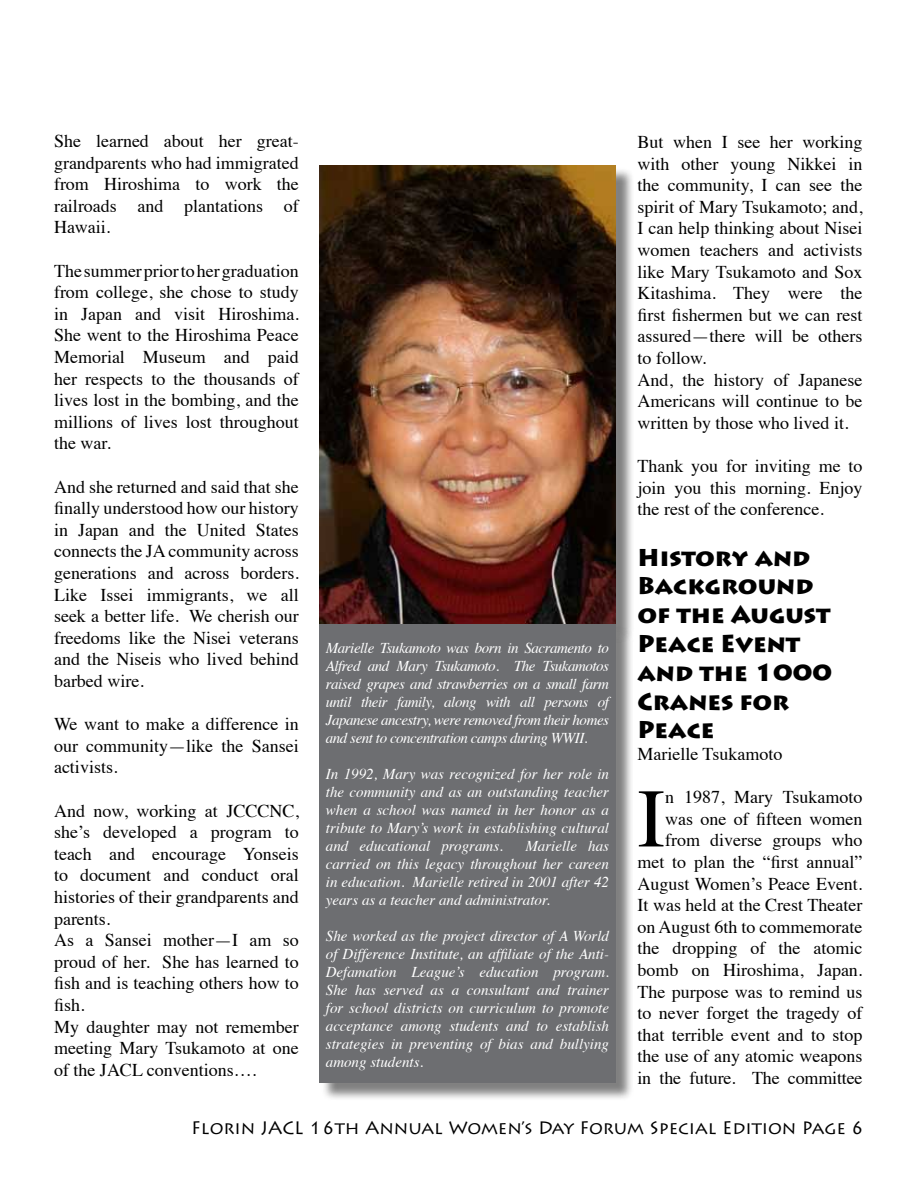
<style>
.page{position:relative;width:918px;height:1188px;background:#fff}
.page>*{position:absolute;margin:0;border:0;box-sizing:border-box;transform-origin:0 0}
.t1{font:83.25px "Times";color:#000}
.t2{font:900 24px/28.8px "Lithos Pro";color:#000}
.t3{font:18px/21.6px "Times";color:#000;text-align:justify}
.t4{font:18px "Lithos Pro";color:#000}
.t5{font:italic 15px/18px "Times";color:#fff;text-align:justify}
</style>
<div class="page">
<div style="left:321px;top:167px;width:314px;height:476px;background:#000;opacity:.5"></div>
<img style="left:319px;top:165px;width:297px;height:459px">
<div style="left:321px;top:626px;width:314px;height:475px;background:#000;opacity:.5"></div>
<div style="left:319px;top:624px;width:297px;height:459px;background:#6d6e71"></div>
<p class="t3" style="left:54px;top:129px;width:246px">She learned about her great&shy;grandparents who had immigrated from Hiroshima to work the railroads and plantations of Hawaii.</p>
<p class="t3" style="left:54px;top:258px;width:246px">The summer prior to her graduation from college, she chose to study in Japan and visit Hiroshima.<br>She went to the Hiroshima Peace Memorial Museum and paid her respects to the thousands of lives lost in the bombing, and the millions of lives lost throughout the war.</p>
<p class="t3" style="left:54px;top:474px;width:246px">And she returned and said that she finally understood how our history in Japan and the United States connects the JA community across generations and across borders.<br>Like Issei immigrants, we all seek a better life. We cherish our freedoms like the Nisei veterans and the Niseis who lived behind barbed wire.</p>
<p class="t3" style="left:54px;top:712px;width:246px">We want to make a difference in our community—like the Sansei activists.</p>
<p class="t3" style="left:54px;top:798px;width:246px;text-align:left">And now, working at JCCCNC, she’s developed a program to teach and encourage Yonseis to document and conduct oral histories of their grandparents and parents.<br>As a Sansei mother—I am so proud of her. She has learned to fish and is teaching others how to fish.<br>My daughter may not remember meeting Mary Tsukamoto at one of the JACL conventions….</p>
<p class="t5" style="left:326px;top:638px;width:285px">Marielle Tsukamoto was born in Sacramento to Alfred and Mary Tsukamoto. The Tsukamotos raised grapes and strawberries on a small farm until their family, along with all persons of Japanese ancestry, were removed from their homes and sent to concentration camps during WWII.</p>
<p class="t5" style="left:326px;top:764px;width:285px">In 1992, Mary was recognized for her role in the community and as an outstanding teacher when a school was named in her honor as a tribute to Mary’s work in establishing cultural and educational programs.</p>
<p class="t5" style="left:326px;top:836px;width:285px;text-indent:200px">Marielle has carried on this legacy throughout her careen in education. Marielle retired in 2001 after 42 years as a teacher and administrator.</p>
<p class="t5" style="left:326px;top:926px;width:285px">She worked as the project director of A World of Difference Institute, an affiliate of the Anti-Defamation League’s education program.<br>She has served as a consultant and trainer for school districts on curriculum to promote acceptance among students and to establish strategies in preventing of bias and bullying among students.</p>
<p class="t3" style="left:638px;top:130px;width:227px;text-align:left">But when I see her working with other young Nikkei in the community, I can see the spirit of Mary Tsukamoto; and,<br>I can help thinking about Nisei women teachers and activists like Mary Tsukamoto and Sox<br>Kitashima. They were the first fishermen but we can rest assured—there will be others to follow.<br>And, the history of Japanese<br>Americans will continue to be written by those who lived it.</p>
<p class="t3" style="left:638px;top:454px;width:227px">Thank you for inviting me to join you this morning. Enjoy the rest of the conference.</p>
<h2 class="t2" style="left:638px;top:543px;width:196px">History and<br>Background of the August<br>Peace Event and the 1000<br>Cranes for<br>Peace</h2>
<p class="t3" style="left:638px;top:742px;width:146px">Marielle Tsukamoto</p>
<h1 class="t1" style="left:638px;top:741px;width:29px">I</h1>
<p class="t3" style="left:637px;top:785px;width:227px;text-align:right">n 1987, Mary Tsukamoto was one of fifteen women from diverse groups who met to plan the “first annual”<br>August Women’s Peace Event.<br>It was held at the Crest Theater on August 6th to commemorate the dropping of the atomic bomb on Hiroshima, Japan.<br>The purpose was to remind us to never forget the tragedy of that terrible event and to stop the use of any atomic weapons in the future. The committee</p>
<p class="t4" style="left:191px;top:1117px;width:674px">Florin JACL 16th Annual Women’s Day Forum Special Edition Page 6</p>
</div>
